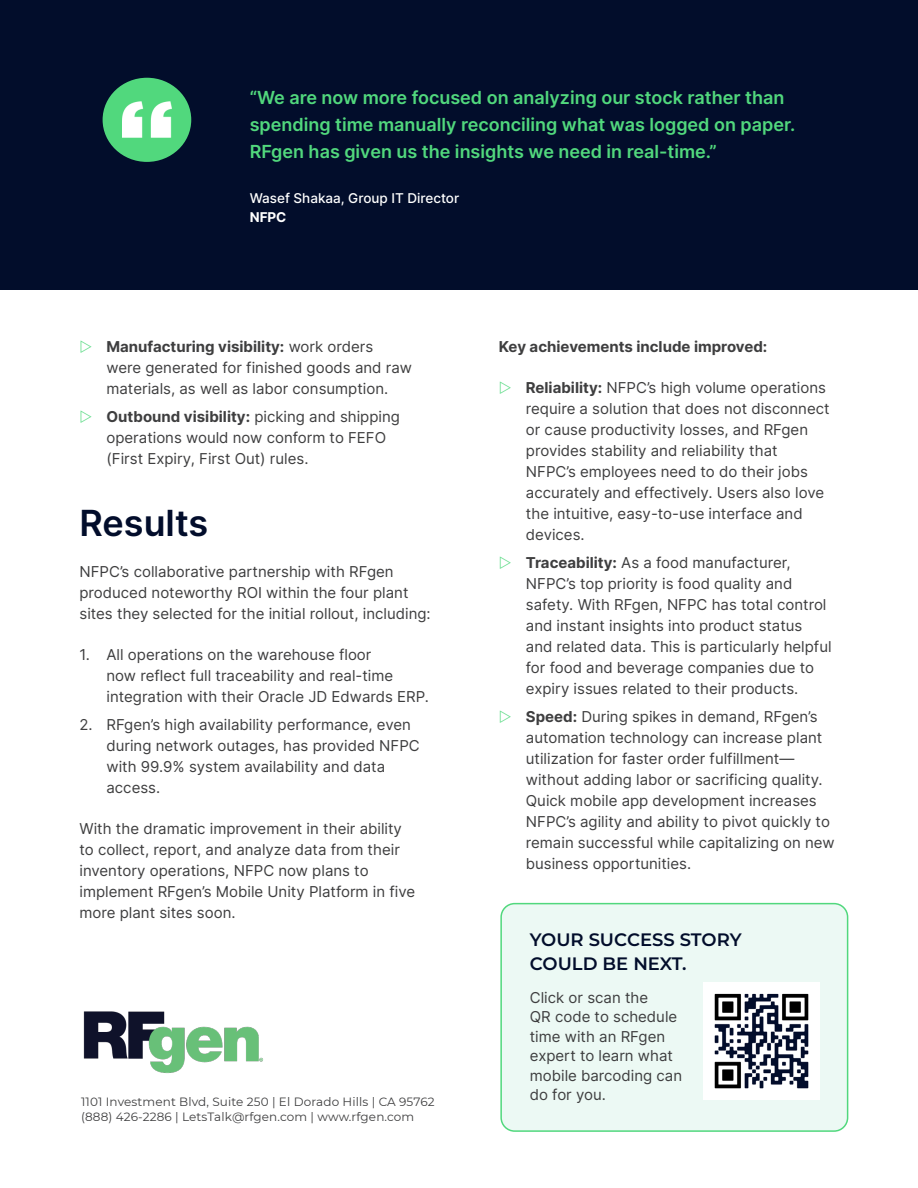
<style>
.page{position:relative;width:918px;height:1188px;background:#fff}
.page>*{position:absolute;margin:0;border:0;box-sizing:border-box;transform-origin:0 0}
.Heading1{font:600 36px "Inter";color:#020d2b}
.body{font:600 18px/27px "Inter";color:#51d87d}
.Subtitle{font:600 18px/24px "Montserrat";color:#020d2b}
.body-2{font:15px/21px "Inter";color:#3e3e3f}
.body-3{font:700 15px "Inter";color:#3e3e3f}
.body-4{font:500 13.5px "Inter";color:#fff}
.body-5{font:700 13.5px "Inter";color:#fff}
.sources{font:12px/15px "Montserrat";letter-spacing:.01em;color:#3e3e3f}
.s1{font-weight:700}
</style>
<div class="page">
<div style="left:0;top:0;width:918px;height:289px;background:#020d2b"></div>
<img style="left:83px;top:1011px;width:180px;height:63px">
<div style="left:501px;top:904px;width:347px;height:227px;background:#ecf9f4;border-radius:14px"></div>
<div style="left:500px;top:903px;width:348px;height:229px;border:2px solid #51d87d;border-radius:14px"></div>
<img style="left:703px;top:983px;width:117px;height:116px">
<div style="left:103px;top:78px;width:88px;height:84px;background:#51d87d;border-radius:50%"></div>
<img style="left:122px;top:101px;width:50px;height:37px">
<p class="body" style="left:250px;top:84px;width:547px">“We are now more focused on analyzing our stock rather than spending time manually reconciling what was logged on paper.<br>RFgen has given us the insights we need in real-time.”</p>
<p class="body-4" style="left:250px;top:188px;width:211px">Wasef Shakaa, Group IT Director</p>
<p class="body-5" style="left:250px;top:207px;width:38px">NFPC</p>
<p class="body-2" style="left:106px;top:336px;width:307px"><span class="s1">Manufacturing visibility:</span> work orders<br>were generated for finished goods and raw materials, as well as labor consumption.</p>
<p class="body-2" style="left:106px;top:406px;width:295px"><span class="s1">Outbound visibility:</span> picking and shipping operations would now conform to FEFO (First Expiry, First Out) rules.</p>
<p class="Heading1" style="left:80px;top:497px;width:130px">Results</p>
<p class="body-2" style="left:80px;top:561px;width:353px">NFPC’s collaborative partnership with RFgen produced noteworthy ROI within the four plant sites they selected for the initial rollout, including:</p>
<p class="body-2" style="left:106px;top:644px;width:324px;text-indent:-27px">1. All operations on the warehouse floor<br>now reflect full traceability and real-time integration with their Oracle JD Edwards ERP.</p>
<p class="body-2" style="left:106px;top:714px;width:315px;text-indent:-27px">2. RFgen’s high availability performance, even during network outages, has provided NFPC with 99.9% system availability and data access.</p>
<p class="body-2" style="left:80px;top:818px;width:337px">With the dramatic improvement in their ability to collect, report, and analyze data from their inventory operations, NFPC now plans to implement RFgen’s Mobile Unity Platform in five more plant sites soon.</p>
<p class="sources" style="left:81px;top:1094px;width:355px">1101 Investment Blvd, Suite 250 | El Dorado Hills | CA 95762 (888) 426-2286 | LetsTalk@rfgen.com | www.rfgen.com</p>
<p class="body-3" style="left:499px;top:336px;width:270px">Key achievements include improved:</p>
<p class="body-2" style="left:526px;top:377px;width:305px"><span class="s1">Reliability:</span> NFPC’s high volume operations require a solution that does not disconnect or cause productivity losses, and RFgen provides stability and reliability that NFPC’s employees need to do their jobs accurately and effectively. Users also love the intuitive, easy-to-use interface and devices.</p>
<p class="body-2" style="left:526px;top:552px;width:307px"><span class="s1">Traceability:</span> As a food manufacturer, NFPC’s top priority is food quality and safety. With RFgen, NFPC has total control and instant insights into product status and related data. This is particularly helpful for food and beverage companies due to expiry issues related to their products.</p>
<p class="body-2" style="left:526px;top:706px;width:310px"><span class="s1">Speed:</span> During spikes in demand, RFgen’s automation technology can increase plant utilization for faster order fulfillment— without adding labor or sacrificing quality.<br>Quick mobile app development increases NFPC’s agility and ability to pivot quickly to remain successful while capitalizing on new business opportunities.</p>
<p class="Subtitle" style="left:530px;top:927px;width:213px">YOUR SUCCESS STORY<br>COULD BE NEXT.</p>
<p class="body-2" style="left:530px;top:987px;width:154px;line-height:19.5px">Click or scan the<br>QR code to schedule time with an RFgen expert to learn what mobile barcoding can do for you.</p>
</div>
